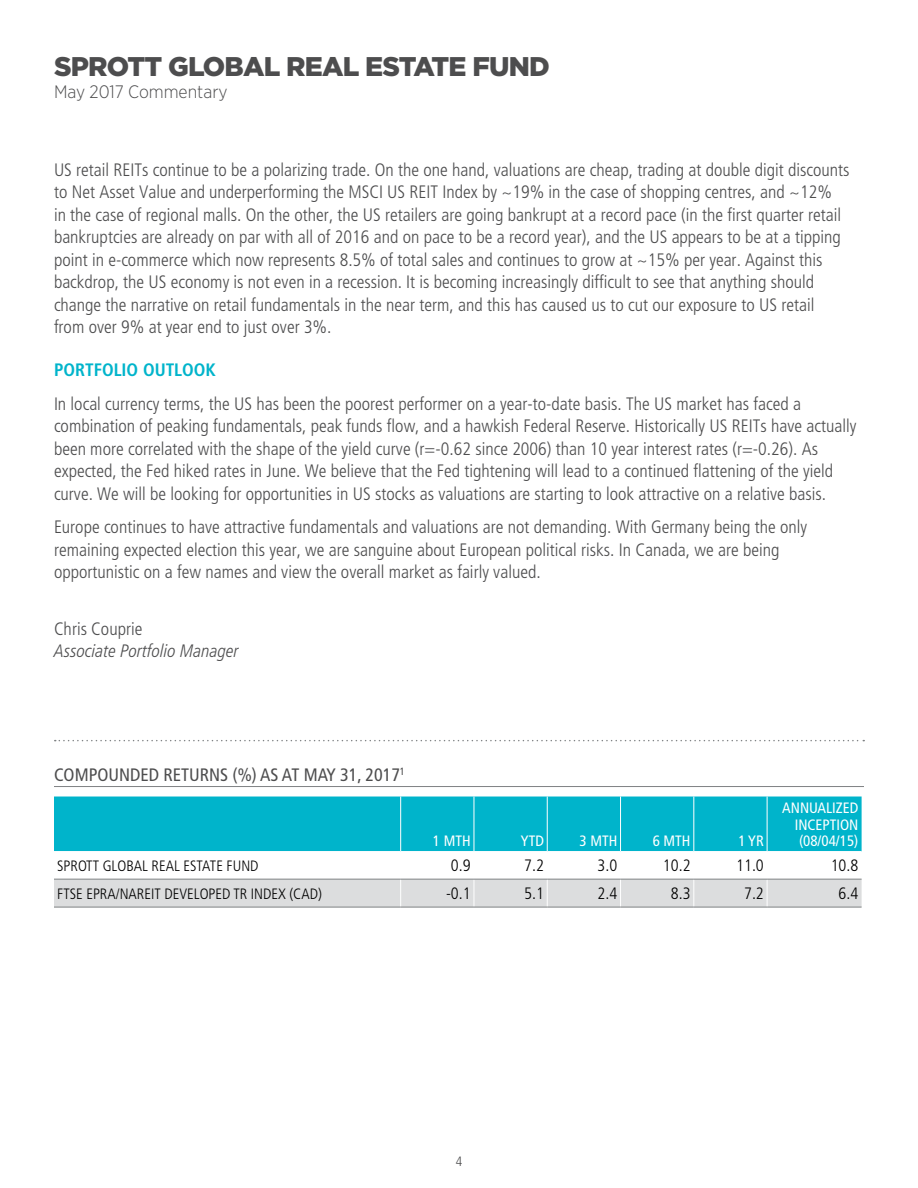
<style>
.page{position:relative;width:918px;height:1188px;background:#fff}
.page>*{position:absolute;margin:0;border:0;box-sizing:border-box;transform-origin:0 0}
.t1{font:900 27px "Gotham";letter-spacing:-.03em;color:#4d4d4e}
.t2{font:300 condensed 18px/22.5px "Frutiger LT Std";color:#4d4d4e}
.t3{font:condensed 18px "Frutiger LT Std";color:#4d4d4e}
.t4{font:italic 300 condensed 18px "Frutiger LT Std";color:#4d4d4e}
.t5{font:300 18px "Gotham Narrow";color:#4d4d4e}
.t6{font:700 condensed 18px "Frutiger LT Std";color:#00b4cb}
.t7{font:300 condensed 16.5px "Frutiger LT Std";color:#000}
.t8{font:300 condensed 15px "Frutiger LT Std";color:#000}
.t9{font:condensed 15px/16.5px "Frutiger LT Std";color:#fff;text-align:justify}
.t10{font:300 condensed 13.5px "Frutiger LT Std";color:#4d4d4e}
</style>
<div class="page">
<svg style="left:55px;top:740px;width:809px;height:1px"></svg>
<hr style="left:54px;top:786px;width:810px;height:1px;background:#7f8284">
<div style="left:54px;top:797px;width:808px;height:54px;background:#00b4cb"></div>
<hr style="left:400px;top:797px;width:1px;height:54px;background:#fff">
<hr style="left:474px;top:797px;width:1px;height:54px;background:#fff">
<hr style="left:547px;top:797px;width:1px;height:54px;background:#fff">
<hr style="left:620px;top:797px;width:1px;height:54px;background:#fff">
<hr style="left:693px;top:797px;width:1px;height:54px;background:#fff">
<hr style="left:767px;top:797px;width:1px;height:54px;background:#fff">
<svg style="left:54px;top:878px;width:808px;height:29px;background:#dadbdc"></svg>
<hr style="left:401px;top:879px;width:73px;height:1px;background:#7f8284">
<hr style="left:474px;top:879px;width:73px;height:1px;background:#7f8284">
<hr style="left:547px;top:879px;width:74px;height:1px;background:#7f8284">
<hr style="left:621px;top:879px;width:73px;height:1px;background:#7f8284">
<hr style="left:694px;top:879px;width:73px;height:1px;background:#7f8284">
<hr style="left:767px;top:879px;width:95px;height:1px;background:#7f8284">
<hr style="left:401px;top:907px;width:73px;height:1px;background:#7f8284">
<hr style="left:474px;top:907px;width:73px;height:1px;background:#7f8284">
<hr style="left:547px;top:907px;width:74px;height:1px;background:#7f8284">
<hr style="left:621px;top:907px;width:73px;height:1px;background:#7f8284">
<hr style="left:694px;top:907px;width:73px;height:1px;background:#7f8284">
<hr style="left:767px;top:907px;width:95px;height:1px;background:#7f8284">
<hr style="left:54px;top:879px;width:347px;height:1px;background:#7f8284">
<hr style="left:54px;top:907px;width:347px;height:1px;background:#7f8284">
<h1 class="t1" style="left:54px;top:47px;width:497px">SPROTT GLOBAL REAL ESTATE FUND</h1>
<p class="t5" style="left:54px;top:81px;width:175px">May 2017 Commentary</p>
<p class="t2" style="left:54px;top:158px;width:797px">US retail REITs continue to be a polarizing trade. On the one hand, valuations are cheap, trading at double digit discounts to Net Asset Value and underperforming the MSCI US REIT Index by ~19% in the case of shopping centres, and ~12%<br>in the case of regional malls. On the other, the US retailers are going bankrupt at a record pace (in the first quarter retail bankruptcies are already on par with all of 2016 and on pace to be a record year), and the US appears to be at a tipping point in e-commerce which now represents 8.5% of total sales and continues to grow at ~15% per year. Against this backdrop, the US economy is not even in a recession. It is becoming increasingly difficult to see that anything should change the narrative on retail fundamentals in the near term, and this has caused us to cut our exposure to US retail<br>from over 9% at year end to just over 3%.</p>
<p class="t6" style="left:54px;top:359px;width:163px">PORTFOLIO OUTLOOK</p>
<p class="t2" style="left:54px;top:392px;width:804px">In local currency terms, the US has been the poorest performer on a year-to-date basis. The US market has faced a combination of peaking fundamentals, peak funds flow, and a hawkish Federal Reserve. Historically US REITs have actually been more correlated with the shape of the yield curve (r=-0.62 since 2006) than 10 year interest rates (r=-0.26). As expected, the Fed hiked rates in June. We believe that the Fed tightening will lead to a continued flattening of the yield curve. We will be looking for opportunities in US stocks as valuations are starting to look attractive on a relative basis.</p>
<p class="t2" style="left:54px;top:516px;width:755px">Europe continues to have attractive fundamentals and valuations are not demanding. With Germany being the only remaining expected election this year, we are sanguine about European political risks. In Canada, we are being opportunistic on a few names and view the overall market as fairly valued.</p>
<p class="t2" style="left:54px;top:617px;width:90px">Chris Couprie</p>
<p class="t4" style="left:54px;top:641px;width:186px">Associate Portfolio Manager</p>
<p class="t3" style="left:54px;top:764px;width:353px">COMPOUNDED RETURNS (%) AS AT MAY 31, 2017<sup>1</sup></p>
<p class="t9" style="left:433px;top:833px;width:39px">1 MTH</p>
<p class="t9" style="left:521px;top:833px;width:25px">YTD</p>
<p class="t9" style="left:580px;top:833px;width:39px">3 MTH</p>
<p class="t9" style="left:653px;top:833px;width:39px">6 MTH</p>
<p class="t9" style="left:738px;top:833px;width:27px">1 YR</p>
<p class="t9" style="left:795px;top:800px;width:65px;text-indent:-12px">ANNUALIZED INCEPTION (08/04/15)</p>
<p class="t8" style="left:57px;top:857px;width:203px">SPROTT GLOBAL REAL ESTATE FUND</p>
<p class="t7" style="left:451px;top:856px;width:21px">0.9</p>
<p class="t7" style="left:524px;top:856px;width:21px">7.2</p>
<p class="t7" style="left:598px;top:856px;width:21px">3.0</p>
<p class="t7" style="left:663px;top:856px;width:29px">10.2</p>
<p class="t7" style="left:736px;top:856px;width:29px">11.0</p>
<p class="t7" style="left:831px;top:856px;width:29px">10.8</p>
<p class="t8" style="left:57px;top:885px;width:266px">FTSE EPRA/NAREIT DEVELOPED TR INDEX (CAD)</p>
<p class="t7" style="left:446px;top:884px;width:26px">-0.1</p>
<p class="t7" style="left:524px;top:884px;width:21px">5.1</p>
<p class="t7" style="left:598px;top:884px;width:21px">2.4</p>
<p class="t7" style="left:671px;top:884px;width:21px">8.3</p>
<p class="t7" style="left:744px;top:884px;width:21px">7.2</p>
<p class="t7" style="left:839px;top:884px;width:21px">6.4</p>
<p class="t10" style="left:456px;top:1154px;width:8px">4</p>
</div>
